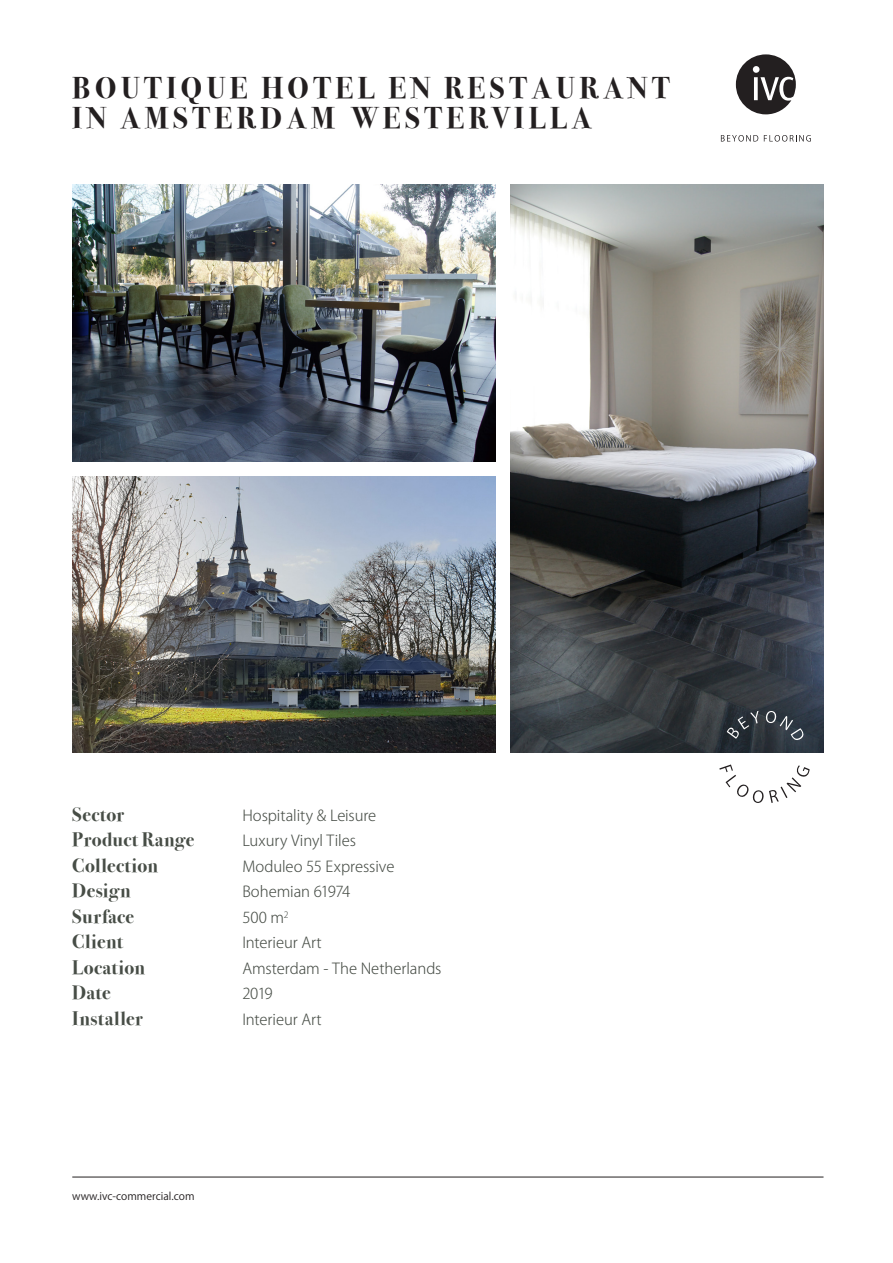
<style>
.page{position:relative;width:893px;height:1263px;background:#fff}
.page>*{position:absolute;margin:0;border:0;box-sizing:border-box;transform-origin:0 0}
.t1{font:700 30px/30px "Bodoni Svty Two ITCTT";letter-spacing:.15em;color:#231f20}
.t2{font:700 19.5px "Bodoni Svty Two ITCTT";letter-spacing:.025em;color:#474d46}
.t3{font:300 15px "Koz Go Pr 6 N";letter-spacing:-.005em;color:#474d46}
.t4{font:10.5px "Koz Go Pro";color:#231f20}
</style>
<div class="page">
<img style="left:72px;top:185px;width:423px;height:276px">
<img style="left:510px;top:185px;width:313px;height:568px">
<img style="left:72px;top:476px;width:423px;height:277px">
<svg style="left:719px;top:764px;width:91px;height:39px"></svg>
<svg style="left:727px;top:711px;width:32px;height:28px"></svg>
<svg style="left:765px;top:710px;width:40px;height:30px"></svg>
<svg style="left:721px;top:135px;width:37px;height:7px"></svg>
<svg style="left:764px;top:135px;width:47px;height:7px"></svg>
<svg style="left:736px;top:54px;width:60px;height:60px"></svg>
<hr style="left:72px;top:1177px;width:751px;height:1px;background:#231f20">
<p class="t1" style="left:72px;top:71px;width:599px">BOUTIQUE HOTEL EN RESTAURANT<br>IN AMSTERDAM WESTERVILLA</p>
<p class="t2" style="left:72px;top:798px;width:54px">Sector</p>
<p class="t3" style="left:242px;top:807px;width:135px">Hospitality &amp; Leisure</p>
<p class="t2" style="left:72px;top:824px;width:123px">Product Range</p>
<p class="t3" style="left:242px;top:832px;width:115px">Luxury Vinyl Tiles</p>
<p class="t2" style="left:72px;top:849px;width:87px">Collection</p>
<p class="t3" style="left:242px;top:858px;width:154px">Moduleo 55 Expressive</p>
<p class="t2" style="left:72px;top:875px;width:60px">Design</p>
<p class="t3" style="left:242px;top:883px;width:110px">Bohemian 61974</p>
<p class="t2" style="left:72px;top:900px;width:63px">Surface</p>
<p class="t3" style="left:242px;top:909px;width:48px">500 m<sup>2</sup></p>
<p class="t2" style="left:72px;top:926px;width:52px">Client</p>
<p class="t3" style="left:242px;top:934px;width:81px">Interieur Art</p>
<p class="t2" style="left:72px;top:951px;width:74px">Location</p>
<p class="t3" style="left:242px;top:960px;width:201px">Amsterdam - The Netherlands</p>
<p class="t2" style="left:72px;top:977px;width:40px">Date</p>
<p class="t3" style="left:242px;top:985px;width:32px">2019</p>
<p class="t2" style="left:72px;top:1002px;width:72px">Installer</p>
<p class="t3" style="left:242px;top:1011px;width:81px">Interieur Art</p>
<p class="t4" style="left:72px;top:1189px;width:124px">www.ivc-commercial.com</p>
</div>
